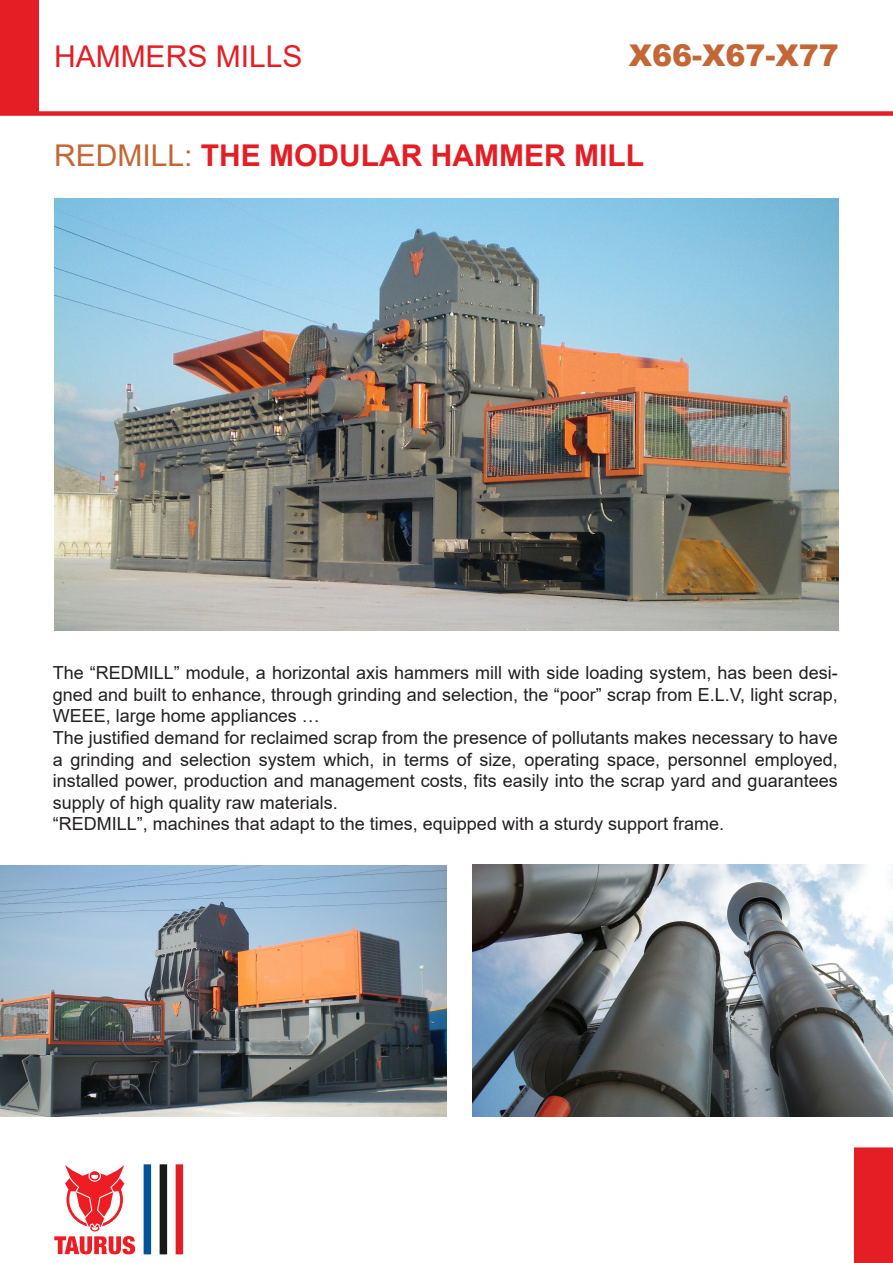
<style>
.page{position:relative;width:893px;height:1263px;background:#fff}
.page>*{position:absolute;margin:0;border:0;box-sizing:border-box;transform-origin:0 0}
.t1{font:700 30px "Arial";color:#e41e24}
.t2{font:30px "Arial";color:#e41e24}
.t3{font:900 30px "Arial";color:#c46635}
.t4{font:18px/21.6px "Arial";color:#231f20;text-align:justify}
.s1{font-weight:400;color:#c46635}
</style>
<div class="page">
<div style="left:0;top:111px;width:893px;height:5px;background:#e41e24"></div>
<div style="left:0;top:0;width:39px;height:111px;background:#e41e24"></div>
<div style="left:854px;top:1147px;width:39px;height:116px;background:#e41e24"></div>
<div style="left:144px;top:1164px;width:7px;height:90px;background:#015398"></div>
<div style="left:160px;top:1164px;width:7px;height:90px;background:#1a191a"></div>
<div style="left:176px;top:1164px;width:7px;height:90px;background:#e41e24"></div>
<svg style="left:54px;top:1165px;width:81px;height:89px"></svg>
<img style="left:54px;top:198px;width:785px;height:432px">
<img style="left:472px;top:864px;width:421px;height:252px">
<img style="left:0;top:865px;width:446px;height:251px">
<h1 class="t2" style="left:54px;top:36px;width:250px">HAMMERS MILLS</h1>
<p class="t3" style="left:629px;top:34px;width:212px">X66-X67-X77</p>
<p class="t1" style="left:54px;top:134px;width:591px"><span class="s1">REDMILL:</span> THE MODULAR HAMMER MILL</p>
<p class="t4" style="left:53px;top:662px;width:786px">The “REDMILL” module, a horizontal axis hammers mill with side loading system, has been desi&shy;gned and built to enhance, through grinding and selection, the “poor” scrap from E.L.V, light scrap, WEEE, large home appliances …</p>
<p class="t4" style="left:53px;top:727px;width:786px">The justified demand for reclaimed scrap from the presence of pollutants makes necessary to have a grinding and selection system which, in terms of size, operating space, personnel employed, installed power, production and management costs, fits easily into the scrap yard and guarantees supply of high quality raw materials.</p>
<p class="t4" style="left:53px;top:813px;width:673px">“REDMILL”, machines that adapt to the times, equipped with a sturdy support frame.</p>
</div>
